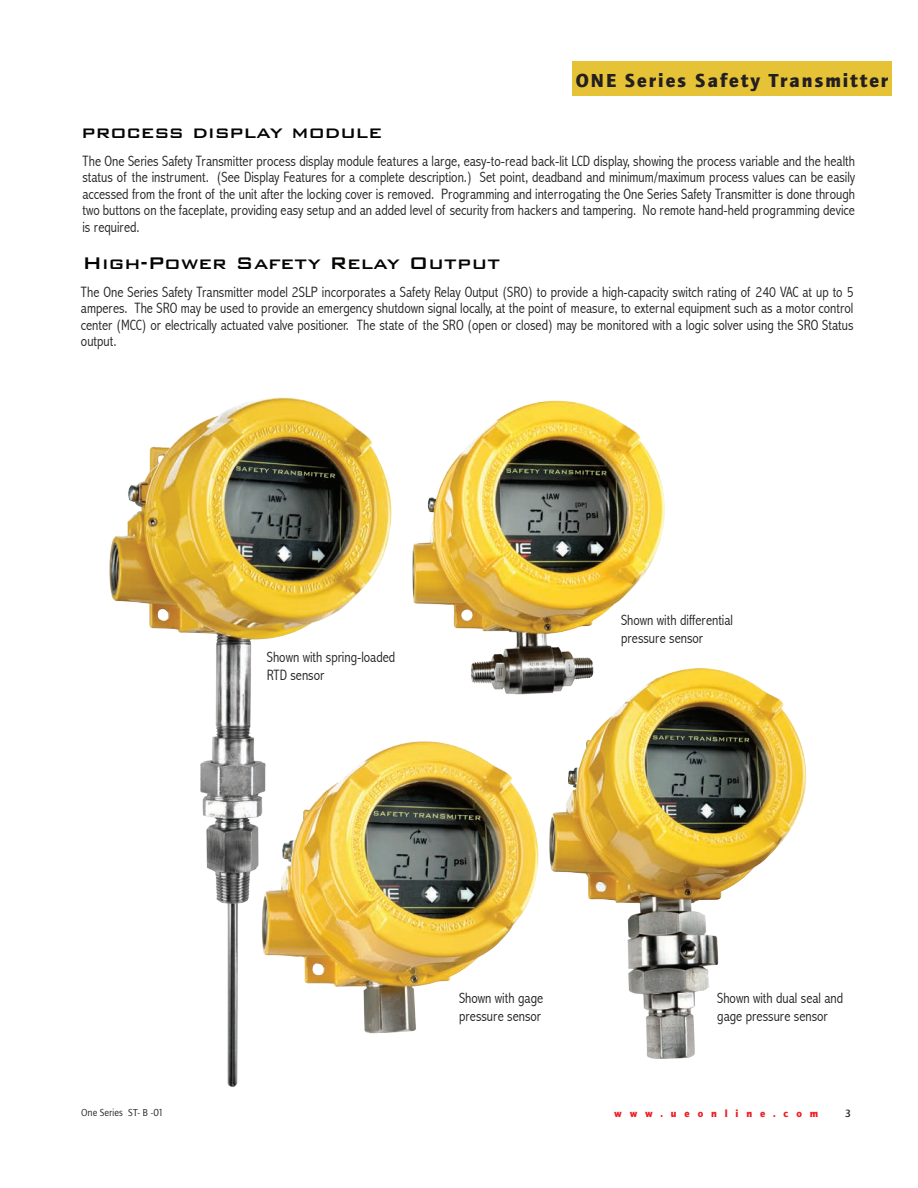
<style>
.page{position:relative;width:918px;height:1188px;background:#fff}
.page>*{position:absolute;margin:0;border:0;box-sizing:border-box;transform-origin:0 0}
.t1{font:500 22.5px "Bank Gothic BT";color:#040503}
.t2{font:900 19.5px "Quay Sans ITC";letter-spacing:.1em;color:#231f20}
.t3{font:300 condensed 15px/16.5px "Abadi";color:#231f20}
.t4{font:10.8px "Quay Sans Md ITC";color:#231f20}
.t5{font:10.5px "Quay Sans ITC";color:#231f20}
.t6{font:900 10.5px "Quay Sans ITC";letter-spacing:.75em;color:#ee1d23}
</style>
<div class="page">
<div style="left:572px;top:62px;width:320px;height:34px;background:#e6c237"></div>
<img style="left:109px;top:397px;width:698px;height:690px">
<h1 class="t1" style="left:82px;top:120px;width:302px">process display module</h1>
<h2 class="t2" style="left:576px;top:69px;width:314px">ONE Series Safety Transmitter</h2>
<p class="t3" style="left:82px;top:152px;width:774px;text-align:justify">The One Series Safety Transmitter process display module features a large, easy-to-read back-lit LCD display, showing the process variable and the health status of the instrument. (See Display Features for a complete description.) Set point, deadband and minimum/maximum process values can be easily accessed from the front of the unit after the locking cover is removed. Programming and interrogating the One Series Safety Transmitter is done through two buttons on the faceplate, providing easy setup and an added level of security from hackers and tampering. No remote hand-held programming device is required.</p>
<h1 class="t1" style="left:82px;top:251px;width:420px">High-Power Safety Relay Output</h1>
<p class="t3" style="left:81px;top:283px;width:774px;text-align:justify">The One Series Safety Transmitter model 2SLP incorporates a Safety Relay Output (SRO) to provide a high-capacity switch rating of 240 VAC at up to 5 amperes. The SRO may be used to provide an emergency shutdown signal locally, at the point of measure, to external equipment such as a motor control center (MCC) or electrically actuated valve positioner. The state of the SRO (open or closed) may be monitored with a logic solver using the SRO Status output.</p>
<p class="t3" style="left:267px;top:648px;width:130px;line-height:18px">Shown with spring-loaded<br>RTD sensor</p>
<p class="t3" style="left:621px;top:611px;width:114px;line-height:18px">Shown with differential pressure sensor</p>
<p class="t3" style="left:459px;top:989px;width:86px;line-height:18px">Shown with gage pressure sensor</p>
<p class="t3" style="left:717px;top:989px;width:128px;line-height:18px">Shown with dual seal and gage pressure sensor</p>
<p class="t5" style="left:81px;top:1107px;width:84px">One Series ST- B -01</p>
<p class="t6" style="left:614px;top:1107px;width:205px">www.ueonline.com</p>
<p class="t4" style="left:845px;top:1107px;width:7px">3</p>
</div>
